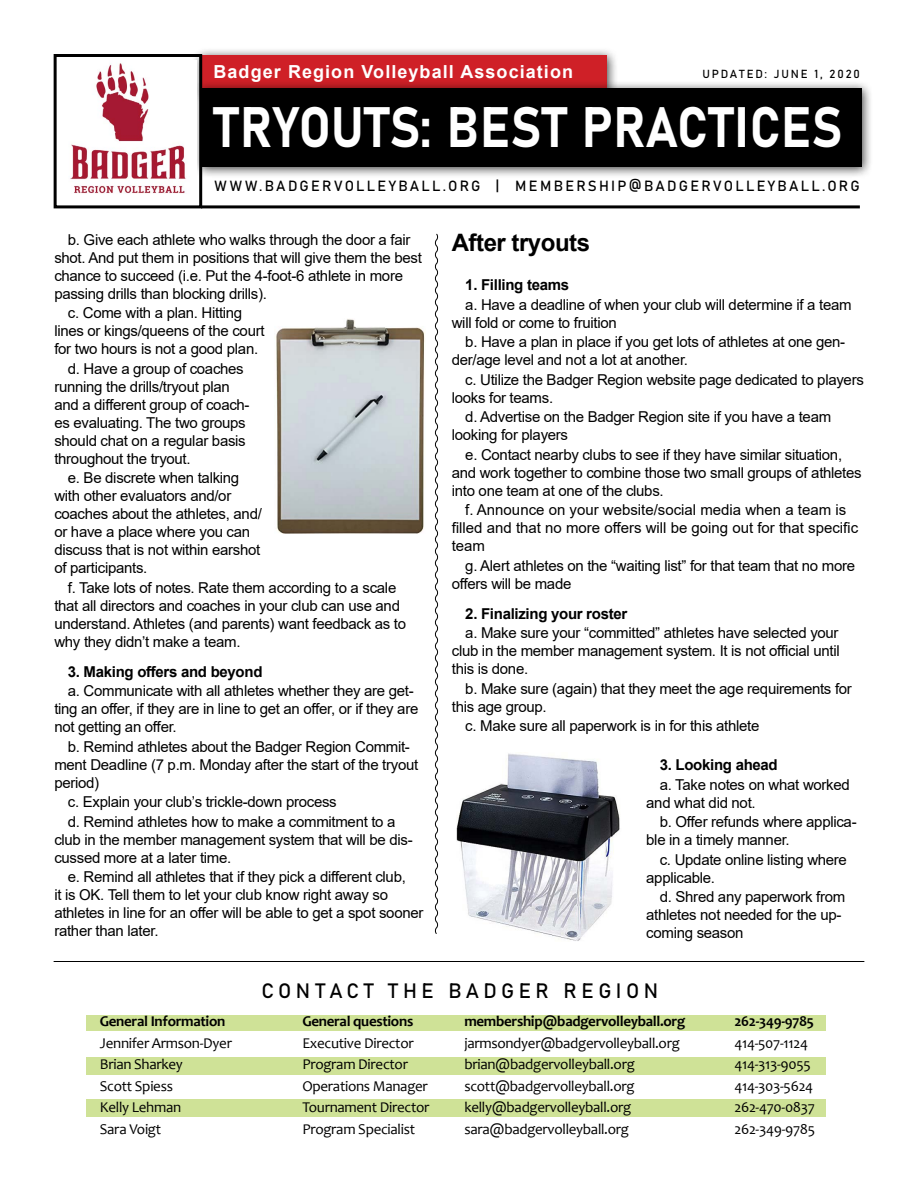
<style>
.page{position:relative;width:918px;height:1188px;background:#fff}
.page>*{position:absolute;margin:0;border:0;box-sizing:border-box;transform-origin:0 0}
.t1{font:56.25px "Bahnschrift";letter-spacing:.02em;color:#fff;scale:.89 1}
.t2{font:700 24px "Arial";letter-spacing:-.02em;color:#000}
.t3{font:20.55px "Bahnschrift";letter-spacing:.215em;color:#000}
.t4{font:700 18px "Arial";letter-spacing:.06em;color:#fff}
.t5{font:15px/18px "Arial";letter-spacing:-.02em;color:#000}
.t6{font:15px "Candara";letter-spacing:-.02em;color:#000}
.t7{font:15px/18px "Arial";color:#000}
.t8{font:700 15px "Candara";letter-spacing:-.02em;color:#000}
.t9{font:700 15px "Arial";letter-spacing:-.02em;color:#000}
.t10{font:14.55px "Bahnschrift";letter-spacing:.16em;color:#000}
.t11{font:11.55px "Bahnschrift";letter-spacing:.16em;color:#000}
</style>
<div class="page">
<div style="left:191px;top:47px;width:428px;height:58px;background:#000;opacity:.75"></div>
<div style="left:200px;top:56px;width:407px;height:37px;background:#cf2027"></div>
<div style="left:192px;top:80px;width:681px;height:99px;background:#000;opacity:.75"></div>
<div style="left:201px;top:89px;width:660px;height:78px;background:#000"></div>
<img style="left:70px;top:61px;width:127px;height:133px">
<div style="left:54px;top:54px;width:148px;height:154px;border:3px solid #000"></div>
<hr style="left:201px;top:205px;width:659px;height:3px;background:#000">
<hr style="left:54px;top:961px;width:810px;height:1px;background:#000">
<img style="left:456px;top:753px;width:164px;height:188px">
<img style="left:275px;top:319px;width:150px;height:215px">
<div style="left:86px;top:1016px;width:740px;height:15px;background:#cfe297"></div>
<div style="left:86px;top:1057px;width:740px;height:18px;background:#cfe297"></div>
<div style="left:86px;top:1099px;width:740px;height:18px;background:#cfe297"></div>
<svg style="left:434px;top:233px;width:5px;height:701px"></svg>
<p class="t4" style="left:213px;top:59px;width:361px">Badger Region Volleyball Association</p>
<h1 class="t1" style="left:214px;top:92px;width:708px">TRYOUTS: BEST PRACTICES</h1>
<p class="t10" style="left:215px;top:176px;width:647px">WWW.BADGERVOLLEYBALL.ORG | MEMBERSHIP@BADGERVOLLEYBALL.ORG</p>
<p class="t11" style="left:703px;top:67px;width:159px">UPDATED: JUNE 1, 2020</p>
<p class="t5" style="left:54px;top:231px;width:369px;text-indent:14px">b. Give each athlete who walks through the door a fair shot. And put them in positions that will give them the best chance to succeed (i.e. Put the 4-foot-6 athlete in more passing drills than blocking drills).</p>
<p class="t5" style="left:54px;top:304px;width:212px;text-align:center">c. Come with a plan. Hitting<br>lines or kings/queens of the court for two hours is not a good plan.</p>
<p class="t5" style="left:54px;top:360px;width:197px;text-indent:14px">d. Have a group of coaches running the drills/tryout plan and a different group of coach&shy;es evaluating. The two groups should chat on a regular basis throughout the tryout.</p>
<p class="t5" style="left:54px;top:469px;width:209px;text-indent:14px">e. Be discrete when talking with other evaluators and/or coaches about the athletes, and/ or have a place where you can discuss that is not within earshot of participants.</p>
<p class="t5" style="left:54px;top:579px;width:353px;text-indent:14px">f. Take lots of notes. Rate them according to a scale that all directors and coaches in your club can use and understand. Athletes (and parents) want feedback as to why they didn’t make a team.</p>
<p class="t9" style="left:68px;top:661px;width:196px">3. Making offers and beyond</p>
<p class="t5" style="left:54px;top:682px;width:366px;text-indent:14px">a. Communicate with all athletes whether they are get&shy;ting an offer, if they are in line to get an offer, or if they are not getting an offer.</p>
<p class="t5" style="left:54px;top:738px;width:365px;text-indent:14px">b. Remind athletes about the Badger Region Commit&shy;ment Deadline (7 p.m. Monday after the start of the tryout period)</p>
<p class="t5" style="left:68px;top:792px;width:329px;line-height:19.5px">c. Explain your club’s trickle-down process<br>d. Remind athletes how to make a commitment to a</p>
<p class="t5" style="left:54px;top:831px;width:360px">club in the member management system that will be dis&shy;cussed more at a later time.</p>
<p class="t5" style="left:54px;top:868px;width:371px;text-indent:14px">e. Remind all athletes that if they pick a different club,<br>it is OK. Tell them to let your club know right away so athletes in line for an offer will be able to get a spot sooner rather than later.</p>
<h2 class="t2" style="left:452px;top:226px;width:140px">After tryouts</h2>
<p class="t9" style="left:465px;top:275px;width:105px">1. Filling teams</p>
<p class="t5" style="left:452px;top:296px;width:401px;text-indent:14px">a. Have a deadline of when your club will determine if a team will fold or come to fruition</p>
<p class="t5" style="left:452px;top:333px;width:395px;text-indent:14px">b. Have a plan in place if you get lots of athletes at one gen&shy;der/age level and not a lot at another.</p>
<p class="t5" style="left:452px;top:371px;width:414px;text-indent:14px">c. Utilize the Badger Region website page dedicated to players looks for teams.</p>
<p class="t5" style="left:452px;top:408px;width:381px;text-indent:14px">d. Advertise on the Badger Region site if you have a team looking for players</p>
<p class="t5" style="left:452px;top:446px;width:411px;text-indent:14px">e. Contact nearby clubs to see if they have similar situation, and work together to combine those two small groups of athletes into one team at one of the clubs.</p>
<p class="t7" style="left:452px;top:501px;width:408px;text-indent:14px">f. Announce on your website/social media when a team is filled and that no more offers will be going out for that specific team</p>
<p class="t5" style="left:452px;top:557px;width:405px;text-indent:14px">g. Alert athletes on the “waiting list” for that team that no more offers will be made</p>
<p class="t9" style="left:465px;top:603px;width:164px">2. Finalizing your roster</p>
<p class="t5" style="left:452px;top:624px;width:389px;text-align:justify;text-indent:14px">a. Make sure your “committed” athletes have selected your club in the member management system. It is not official until this is done.</p>
<p class="t5" style="left:452px;top:680px;width:402px;text-indent:14px">b. Make sure (again) that they meet the age requirements for this age group.</p>
<p class="t5" style="left:465px;top:717px;width:296px">c. Make sure all paperwork is in for this athlete</p>
<p class="t9" style="left:660px;top:755px;width:120px">3. Looking ahead</p>
<p class="t5" style="left:646px;top:776px;width:205px;text-indent:14px">a. Take notes on what worked and what did not.</p>
<p class="t5" style="left:646px;top:813px;width:212px;text-indent:14px">b. Offer refunds where applica&shy;ble in a timely manner.</p>
<p class="t5" style="left:646px;top:851px;width:202px;text-indent:14px">c. Update online listing where applicable.</p>
<p class="t5" style="left:646px;top:888px;width:201px;text-indent:14px">d. Shred any paperwork from athletes not needed for the up&shy;coming season</p>
<h3 class="t3" style="left:261px;top:978px;width:398px">CONTACT THE BADGER REGION</h3>
<p class="t8" style="left:100px;top:1012px;width:127px">General Information</p>
<p class="t8" style="left:302px;top:1012px;width:112px">General questions</p>
<p class="t8" style="left:464px;top:1012px;width:222px">membership@badgervolleyball.org</p>
<p class="t8" style="left:734px;top:1012px;width:81px">262-349-9785</p>
<p class="t6" style="left:100px;top:1034px;width:134px">Jennifer Armson-Dyer</p>
<p class="t6" style="left:302px;top:1034px;width:113px">Executive Director</p>
<p class="t6" style="left:464px;top:1034px;width:217px">jarmsondyer@badgervolleyball.org</p>
<p class="t6" style="left:734px;top:1034px;width:75px">414-507-1124</p>
<p class="t6" style="left:100px;top:1055px;width:84px">Brian Sharkey</p>
<p class="t6" style="left:302px;top:1055px;width:107px">Program Director</p>
<p class="t6" style="left:464px;top:1055px;width:172px">brian@badgervolleyball.org</p>
<p class="t6" style="left:734px;top:1055px;width:78px">414-313-9055</p>
<p class="t6" style="left:100px;top:1077px;width:75px">Scott Spiess</p>
<p class="t6" style="left:302px;top:1077px;width:127px">Operations Manager</p>
<p class="t6" style="left:464px;top:1077px;width:172px">scott@badgervolleyball.org</p>
<p class="t6" style="left:734px;top:1077px;width:80px">414-303-5624</p>
<p class="t6" style="left:100px;top:1098px;width:83px">Kelly Lehman</p>
<p class="t6" style="left:302px;top:1098px;width:129px">Tournament Director</p>
<p class="t6" style="left:464px;top:1098px;width:168px">kelly@badgervolleyball.org</p>
<p class="t6" style="left:734px;top:1098px;width:82px">262-470-0837</p>
<p class="t6" style="left:100px;top:1120px;width:63px">Sara Voigt</p>
<p class="t6" style="left:302px;top:1120px;width:114px">Program Specialist</p>
<p class="t6" style="left:464px;top:1120px;width:166px">sara@badgervolleyball.org</p>
<p class="t6" style="left:734px;top:1120px;width:82px">262-349-9785</p>
</div>
